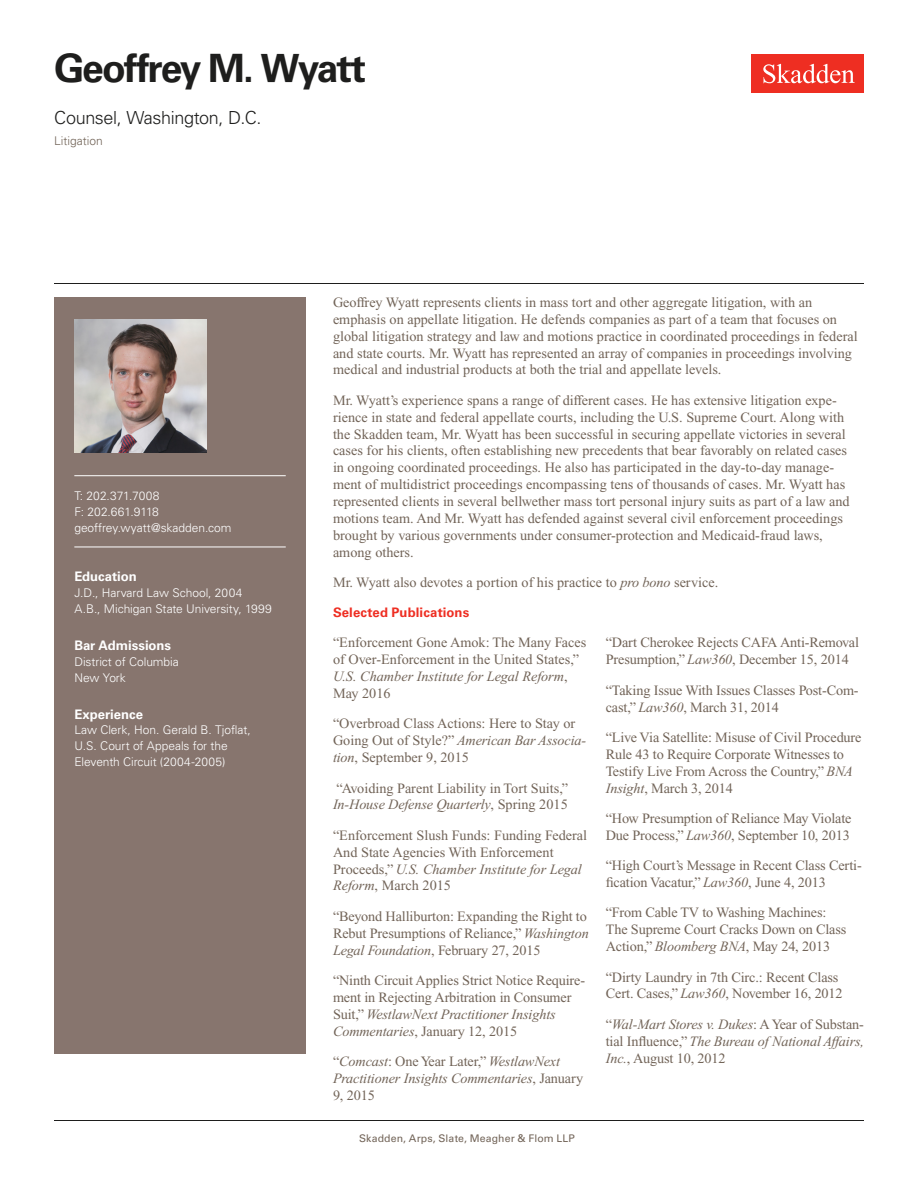
<style>
.page{position:relative;width:918px;height:1188px;background:#fff}
.page>*{position:absolute;margin:0;border:0;box-sizing:border-box;transform-origin:0 0}
.Name{font:700 39px "Univers LT Std";letter-spacing:-.05em;color:#1e1e1d}
.Title_and_Office{font:300 18px "Univers LT Std";letter-spacing:-.02em;color:#1e1e1d}
.Main_Body_Split_Colu{font:14.25px/16.8px "Times New Roman PS Std";letter-spacing:-.01em;color:#726458}
.Main_Body{font:14.25px/16.8px "Times New Roman PS Std";color:#726458}
.Main_Body_Split_Colu-2{font:italic 14.25px/16.8px "Times New Roman PS Std";letter-spacing:-.01em;color:#726458}
.Bar_Admission_Educat{font:700 13.2px "Univers LT Std";color:#fff}
.Main_Body-2{font:700 13.2px "Univers LT Std";letter-spacing:.01em;color:#ee2e22}
.Sidebar_text{font:300 12px/15.8px "Univers LT Std";letter-spacing:-.005em;color:#fff}
.Sidebar_text_no_para{font:300 12px "Univers LT Std";letter-spacing:-.005em;color:#fff}
.Email{font:300 12px "Univers LT Std";letter-spacing:-.005em;color:#fff}
.Phone_Number{font:300 12px "Univers LT Std";color:#fff}
.Fax_Number{font:300 12px "Univers LT Std";letter-spacing:-.01em;color:#fff}
.Practice{font:300 12px "Univers LT Std";color:#726458}
.Folio{font:10.5px "Univers LT Std";letter-spacing:.01em;color:#726458}
.s1{font-style:italic}
.s2{font-style:normal}
.s3{font-weight:700;color:#fff}
</style>
<div class="page">
<div style="left:752px;top:54px;width:112px;height:39px;background:#ee2e22"></div>
<svg style="left:763px;top:64px;width:92px;height:19px"></svg>
<div style="left:54px;top:297px;width:252px;height:756px;background:#87756e"></div>
<hr style="left:74px;top:475px;width:212px;height:1px;background:#fff">
<hr style="left:74px;top:547px;width:212px;height:1px;background:#fff">
<img style="left:74px;top:320px;width:132px;height:132px">
<hr style="left:54px;top:1120px;width:810px;height:1px;background:#1e1e1d">
<hr style="left:54px;top:283px;width:810px;height:1px;background:#1e1e1d">
<p class="Name" style="left:54px;top:46px;width:314px">Geoffrey M. Wyatt</p>
<p class="Title_and_Office" style="left:54px;top:107px;width:209px">Counsel, Washington, D.C.</p>
<p class="Practice" style="left:54px;top:134px;width:50px">Litigation</p>
<p class="Phone_Number" style="left:74px;top:489px;width:87px">T: 202.371.7008</p>
<p class="Fax_Number" style="left:74px;top:504px;width:86px">F: 202.661.9118</p>
<p class="Email" style="left:74px;top:520px;width:159px">geoffrey.wyatt@skadden.com</p>
<p class="Bar_Admission_Educat" style="left:74px;top:569px;width:64px">Education</p>
<p class="Sidebar_text_no_para" style="left:74px;top:586px;width:170px">J.D., Harvard Law School, 2004</p>
<p class="Sidebar_text" style="left:74px;top:601px;width:199px">A.B., Michigan State University, 1999</p>
<p class="Bar_Admission_Educat" style="left:74px;top:638px;width:98px">Bar Admissions</p>
<p class="Sidebar_text_no_para" style="left:74px;top:654px;width:106px">District of Columbia</p>
<p class="Sidebar_text" style="left:74px;top:669px;width:53px">New York</p>
<p class="Bar_Admission_Educat" style="left:74px;top:706px;width:70px">Experience</p>
<p class="Sidebar_text" style="left:74px;top:722px;width:178px">Law Clerk, Hon. Gerald B. Tjoflat,<br>U.S. Court of Appeals for the<br>Eleventh Circuit (2004-2005)</p>
<p class="Main_Body" style="left:333px;top:294px;width:526px">Geoffrey Wyatt represents clients in mass tort and other aggregate litigation, with an emphasis on appellate litigation. He defends companies as part of a team that focuses on global litigation strategy and law and motions practice in coordinated proceedings in federal and state courts. Mr. Wyatt has represented an array of companies in proceedings involving medical and industrial products at both the trial and appellate levels.</p>
<p class="Main_Body" style="left:333px;top:392px;width:518px">Mr. Wyatt’s experience spans a range of different cases. He has extensive litigation expe&shy;rience in state and federal appellate courts, including the U.S. Supreme Court. Along with the Skadden team, Mr. Wyatt has been successful in securing appellate victories in several cases for his clients, often establishing new precedents that bear favorably on related cases in ongoing coordinated proceedings. He also has participated in the day-to-day manage&shy;ment of multidistrict proceedings encompassing tens of thousands of cases. Mr. Wyatt has represented clients in several bellwether mass tort personal injury suits as part of a law and motions team. And Mr. Wyatt has defended against several civil enforcement proceedings brought by various governments under consumer-protection and Medicaid-fraud laws, among others.</p>
<p class="Main_Body" style="left:333px;top:574px;width:387px">Mr. Wyatt also devotes a portion of his practice to <span class="s1">pro bono</span> service.</p>
<p class="Main_Body-2" style="left:333px;top:605px;width:138px">Selected Publications</p>
<p class="Main_Body_Split_Colu" style="left:333px;top:634px;width:255px">“Enforcement Gone Amok: The Many Faces of Over-Enforcement in the United States,” <span class="s1">U.S. Chamber Institute for Legal Reform</span>, May 2016</p>
<p class="Main_Body_Split_Colu" style="left:333px;top:715px;width:255px">“Overbroad Class Actions: Here to Stay or<br>Going Out of Style?” <span class="s1">American Bar Associa&shy;tion</span>, September 9, 2015</p>
<p class="Main_Body_Split_Colu" style="left:333px;top:779px;width:237px">“Avoiding Parent Liability in Tort Suits,”<br><span class="s1">In-House Defense Quarterly</span>, Spring 2015</p>
<p class="Main_Body_Split_Colu" style="left:333px;top:827px;width:256px">“Enforcement Slush Funds: Funding Federal And State Agencies With Enforcement Proceeds,” <span class="s1">U.S. Chamber Institute for Legal Reform</span>, March 2015</p>
<p class="Main_Body_Split_Colu" style="left:333px;top:908px;width:257px">“Beyond Halliburton: Expanding the Right to<br>Rebut Presumptions of Reliance,” <span class="s1">Washington<br>Legal Foundation</span>, February 27, 2015</p>
<p class="Main_Body_Split_Colu" style="left:333px;top:972px;width:254px">“Ninth Circuit Applies Strict Notice Require&shy;ment in Rejecting Arbitration in Consumer Suit,” <span class="s1">WestlawNext Practitioner Insights Commentaries</span>, January 12, 2015</p>
<p class="Main_Body_Split_Colu-2" style="left:333px;top:1053px;width:252px"><span class="s2">“</span>Comcast<span class="s2">: One Year Later,”</span> WestlawNext<br>Practitioner Insights Commentaries<span class="s2">, January<br>9, 2015</span></p>
<p class="Main_Body_Split_Colu" style="left:606px;top:634px;width:255px">“Dart Cherokee Rejects CAFA Anti-Removal<br>Presumption,” <span class="s1">Law360</span>, December 15, 2014</p>
<p class="Main_Body_Split_Colu" style="left:606px;top:682px;width:254px">“Taking Issue With Issues Classes Post-Com&shy;cast,” <span class="s1">Law360</span>, March 31, 2014</p>
<p class="Main_Body_Split_Colu" style="left:606px;top:729px;width:257px">“Live Via Satellite: Misuse of Civil Procedure Rule 43 to Require Corporate Witnesses to Testify Live From Across the Country,” <span class="s1">BNA Insight</span>, March 3, 2014</p>
<p class="Main_Body_Split_Colu" style="left:606px;top:810px;width:247px">“How Presumption of Reliance May Violate<br>Due Process,” <span class="s1">Law360</span>, September 10, 2013</p>
<p class="Main_Body_Split_Colu" style="left:606px;top:857px;width:258px">“High Court’s Message in Recent Class Certi&shy;fication Vacatur,” <span class="s1">Law360</span>, June 4, 2013</p>
<p class="Main_Body_Split_Colu" style="left:606px;top:904px;width:242px">“From Cable TV to Washing Machines:<br>The Supreme Court Cracks Down on Class<br>Action,” <span class="s1">Bloomberg BNA</span>, May 24, 2013</p>
<p class="Main_Body_Split_Colu" style="left:606px;top:968px;width:238px">“Dirty Laundry in 7th Circ.: Recent Class<br>Cert. Cases,” <span class="s1">Law360</span>, November 16, 2012</p>
<p class="Main_Body_Split_Colu-2" style="left:606px;top:1016px;width:260px;text-align:justify"><span class="s2">“</span>Wal-Mart Stores v. Dukes<span class="s2">: A Year of Substan&shy;tial Influence,”</span> The Bureau of National Affairs, Inc.<span class="s2">, August 10, 2012</span></p>
<p class="Folio" style="left:343px;top:1132px;width:233px"><span class="s3">1</span> Skadden, Arps, Slate, Meagher &amp; Flom LLP</p>
</div>
